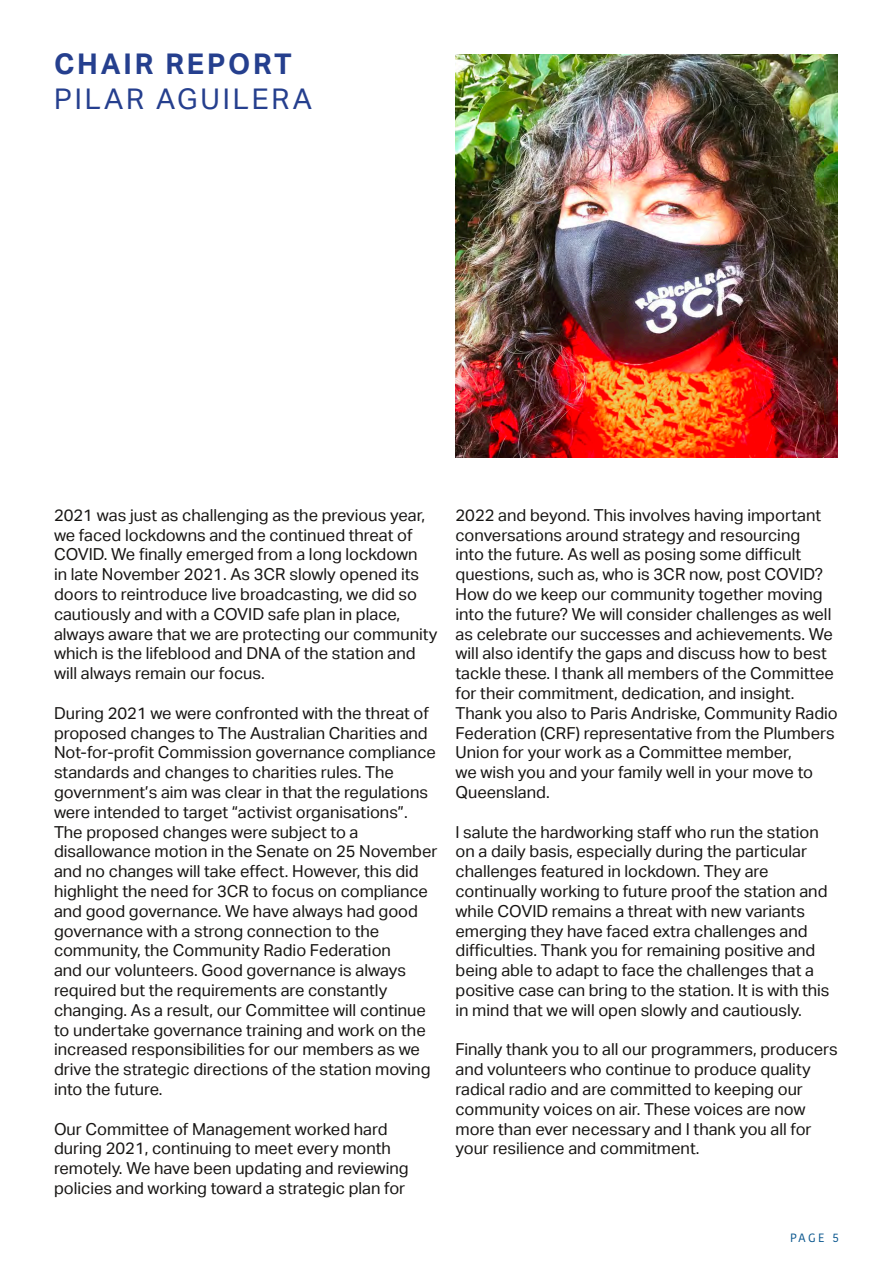
<style>
.page{position:relative;width:893px;height:1263px;background:#fff}
.page>*{position:absolute;margin:0;border:0;box-sizing:border-box;transform-origin:0 0}
.t1{font:28.5px "Aktiv Grotesk";letter-spacing:.1em;color:#253f8e}
.t2{font:700 28.5px "Aktiv Grotesk";letter-spacing:.1em;color:#253f8e}
.t3{font:16.5px/19.8px "Aktiv Grotesk";color:#171513}
.t4{font:12px "Kohinoor Bangla";color:#03528b}
</style>
<div class="page">
<img style="left:455px;top:54px;width:383px;height:403px">
<p class="t2" style="left:54px;top:48px;width:239px">CHAIR REPORT</p>
<p class="t1" style="left:54px;top:82px;width:259px">PILAR AGUILERA</p>
<p class="t3" style="left:54px;top:505px;width:385px">2021 was just as challenging as the previous year, we faced lockdowns and the continued threat of COVID. We finally emerged from a long lockdown<br>in late November 2021. As 3CR slowly opened its doors to reintroduce live broadcasting, we did so cautiously and with a COVID safe plan in place, always aware that we are protecting our community which is the lifeblood and DNA of the station and will always remain our focus.</p>
<p class="t3" style="left:54px;top:703px;width:385px">During 2021 we were confronted with the threat of proposed changes to The Australian Charities and Not-for-profit Commission governance compliance standards and changes to charities rules. The government’s aim was clear in that the regulations were intended to target “activist organisations”.<br>The proposed changes were subject to a disallowance motion in the Senate on 25 November and no changes will take effect. However, this did highlight the need for 3CR to focus on compliance and good governance. We have always had good governance with a strong connection to the community, the Community Radio Federation<br>and our volunteers. Good governance is always required but the requirements are constantly changing. As a result, our Committee will continue to undertake governance training and work on the increased responsibilities for our members as we drive the strategic directions of the station moving into the future.</p>
<p class="t3" style="left:54px;top:1119px;width:356px">Our Committee of Management worked hard during 2021, continuing to meet every month remotely. We have been updating and reviewing policies and working toward a strategic plan for</p>
<p class="t3" style="left:455px;top:505px;width:384px">2022 and beyond. This involves having important conversations around strategy and resourcing<br>into the future. As well as posing some difficult questions, such as, who is 3CR now, post COVID?<br>How do we keep our community together moving into the future? We will consider challenges as well as celebrate our successes and achievements. We will also identify the gaps and discuss how to best tackle these. I thank all members of the Committee for their commitment, dedication, and insight.<br>Thank you also to Paris Andriske, Community Radio Federation (CRF) representative from the Plumbers Union for your work as a Committee member,<br>we wish you and your family well in your move to Queensland.</p>
<p class="t3" style="left:455px;top:822px;width:376px">I salute the hardworking staff who run the station on a daily basis, especially during the particular challenges featured in lockdown. They are continually working to future proof the station and while COVID remains a threat with new variants emerging they have faced extra challenges and difficulties. Thank you for remaining positive and being able to adapt to face the challenges that a positive case can bring to the station. It is with this in mind that we will open slowly and cautiously.</p>
<p class="t3" style="left:455px;top:1040px;width:384px">Finally thank you to all our programmers, producers and volunteers who continue to produce quality radical radio and are committed to keeping our community voices on air. These voices are now more than ever necessary and I thank you all for your resilience and commitment.</p>
<p class="t4" style="left:790px;top:1228px;width:50px">PAGE 5</p>
</div>
